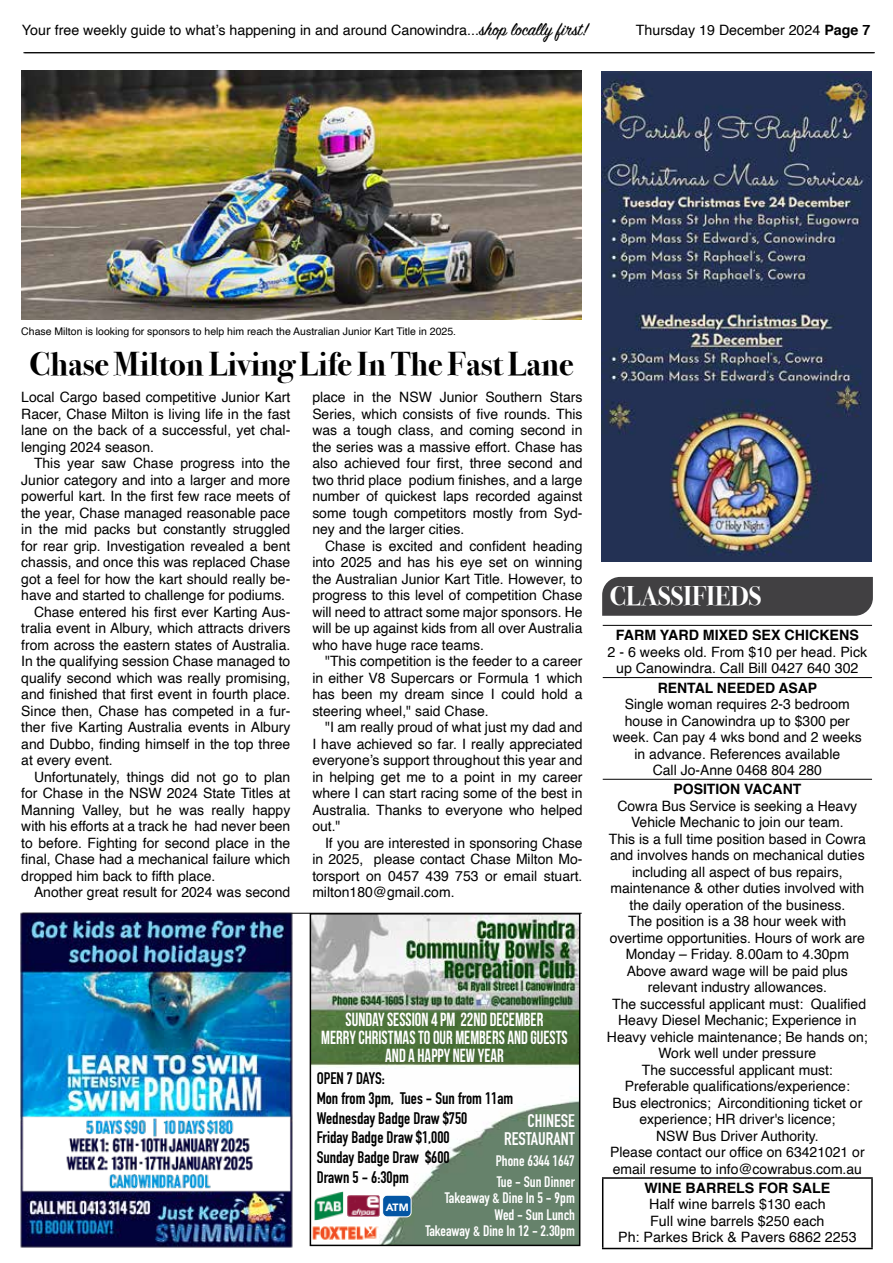
<style>
.page{position:relative;width:893px;height:1263px;background:#fff}
.page>*{position:absolute;margin:0;border:0;box-sizing:border-box;transform-origin:0 0}
.t1{font:700 33px "Bodoni Svty Two ITCTT";color:#000}
.t2{font:700 27px "Bodoni Svty Two ITCTT";color:#fff;scale:.95 1}
.t3{font:18.9px/18px "Bebas Neue";color:#fff;text-align:center;scale:.87 1}
.t4{font:700 18px/18px "DIN Condensed";color:#fff;text-align:right}
.t5{font:700 16.5px/19.8px "DIN Condensed";color:#000}
.t6{font:700 15px/16.5px "DIN Condensed";color:#fff}
.t7{font:14.25px/16.5px "Helvetica";color:#000;text-align:justify}
.t8{font:700 14.25px "Helvetica";color:#000}
.t9{font:10.5px "Helvetica";color:#000}
.t10{font:900 10.5px "Avenir";color:#fff}
.s1{font-family:"Sign Painter House Script";font-size:19.5px}
.s2{font-weight:700}
</style>
<div class="page">
<hr style="left:23px;top:52px;width:851px;height:1px;background:#000">
<hr style="left:24px;top:52px;width:851px;height:1px;background:#000">
<hr style="left:602px;top:1177px;width:271px;height:2px;background:#000">
<hr style="left:602px;top:1179px;width:1px;height:69px;background:#000">
<hr style="left:871px;top:1179px;width:2px;height:69px;background:#000">
<hr style="left:602px;top:1248px;width:271px;height:1px;background:#000">
<hr style="left:603px;top:677px;width:269px;height:1px;background:#000">
<hr style="left:603px;top:779px;width:269px;height:1px;background:#000">
<hr style="left:603px;top:625px;width:269px;height:1px;background:#000">
<div style="left:602px;top:577px;width:271px;height:39px;background:#414042"></div>
<img style="left:602px;top:71px;width:269px;height:490px">
<img style="left:21px;top:70px;width:561px;height:249px">
<hr style="left:22px;top:913px;width:560px;height:1px;background:#000">
<img style="left:313px;top:916px;width:264px;height:327px">
<div style="left:310px;top:913px;width:270px;height:333px;border:2px solid #000"></div>
<img style="left:314px;top:1191px;width:29px;height:29px">
<img style="left:312px;top:1224px;width:67px;height:17px">
<img style="left:347px;top:1196px;width:32px;height:21px">
<div style="left:383px;top:1195px;width:28px;height:22px;background:#0356a4;border-radius:5px"></div>
<div style="left:382px;top:1195px;width:29px;height:22px;border:1px solid #fff;border-radius:5px"></div>
<img style="left:20px;top:912px;width:277px;height:336px">
<p class="t7" style="left:22px;top:22px;width:568px">Your free weekly guide to what’s happening in and around Canowindra...<span class="s1">shop locally first!</span></p>
<p class="t7" style="left:636px;top:22px;width:236px">Thursday 19 December 2024 <span class="s2">Page 7</span></p>
<p class="t9" style="left:21px;top:323px;width:436px">Chase Milton is looking for sponsors to help him reach the Australian Junior Kart Title in 2025.</p>
<h1 class="t1" style="left:29px;top:336px;width:546px">Chase Milton Living Life In The Fast Lane</h1>
<p class="t7" style="left:21px;top:390px;width:271px">Local Cargo based competitive Junior Kart Racer, Chase Milton is living life in the fast lane on the back of a successful, yet chal&shy;lenging 2024 season.</p>
<p class="t7" style="left:34px;top:456px;width:258px">This year saw Chase progress into the</p>
<p class="t7" style="left:21px;top:472px;width:271px">Junior category and into a larger and more</p>
<p class="t7" style="left:21px;top:489px;width:271px">powerful kart. In the first few race meets of</p>
<p class="t7" style="left:21px;top:505px;width:271px">the year, Chase managed reasonable pace</p>
<p class="t7" style="left:21px;top:522px;width:271px">in the mid packs but constantly struggled</p>
<p class="t7" style="left:21px;top:538px;width:271px">for rear grip. Investigation revealed a bent</p>
<p class="t7" style="left:21px;top:555px;width:271px">chassis, and once this was replaced Chase</p>
<p class="t7" style="left:21px;top:571px;width:271px">got a feel for how the kart should really be-</p>
<p class="t7" style="left:21px;top:588px;width:265px">have and started to challenge for podiums.</p>
<p class="t7" style="left:34px;top:604px;width:258px">Chase entered his first ever Karting Aus-</p>
<p class="t7" style="left:21px;top:621px;width:271px">tralia event in Albury, which attracts drivers</p>
<p class="t7" style="left:21px;top:637px;width:271px">from across the eastern states of Australia.</p>
<p class="t7" style="left:21px;top:654px;width:271px">In the qualifying session Chase managed to</p>
<p class="t7" style="left:21px;top:670px;width:271px">qualify second which was really promising,</p>
<p class="t7" style="left:21px;top:687px;width:271px">and finished that first event in fourth place.</p>
<p class="t7" style="left:21px;top:703px;width:271px">Since then, Chase has competed in a fur-</p>
<p class="t7" style="left:21px;top:720px;width:271px">ther five Karting Australia events in Albury</p>
<p class="t7" style="left:21px;top:736px;width:271px">and Dubbo, finding himself in the top three</p>
<p class="t7" style="left:21px;top:753px;width:93px">at every event.</p>
<p class="t7" style="left:34px;top:769px;width:258px">Unfortunately, things did not go to plan</p>
<p class="t7" style="left:21px;top:786px;width:271px">for Chase in the NSW 2024 State Titles at</p>
<p class="t7" style="left:21px;top:802px;width:271px">Manning Valley, but he was really happy</p>
<p class="t7" style="left:21px;top:819px;width:271px">with his efforts at a track he had never been</p>
<p class="t7" style="left:21px;top:835px;width:271px">to before. Fighting for second place in the</p>
<p class="t7" style="left:21px;top:852px;width:271px">final, Chase had a mechanical failure which</p>
<p class="t7" style="left:21px;top:868px;width:196px">dropped him back to fifth place.</p>
<p class="t7" style="left:34px;top:885px;width:258px">Another great result for 2024 was second</p>
<p class="t7" style="left:312px;top:390px;width:272px">place in the NSW Junior Southern Stars Series, which consists of five rounds. This was a tough class, and coming second in the series was a massive effort. Chase has also achieved four first, three second and two thrid place podium finishes, and a large number of quickest laps recorded against some tough competitors mostly from Syd&shy;ney and the larger cities.</p>
<p class="t7" style="left:312px;top:538px;width:272px;text-indent:13px">Chase is excited and confident heading into 2025 and has his eye set on winning the Australian Junior Kart Title. However, to progress to this level of competition Chase will need to attract some major sponsors. He will be up against kids from all over Australia who have huge race teams.</p>
<p class="t7" style="left:312px;top:654px;width:272px;text-indent:13px">"This competition is the feeder to a career in either V8 Supercars or Formula 1 which has been my dream since I could hold a steering wheel," said Chase.</p>
<p class="t7" style="left:312px;top:720px;width:272px;text-indent:13px">"I am really proud of what just my dad and I have achieved so far. I really appreciated everyone’s support throughout this year and in helping get me to a point in my career where I can start racing some of the best in Australia. Thanks to everyone who helped out."</p>
<p class="t7" style="left:312px;top:835px;width:272px;text-indent:13px">If you are interested in sponsoring Chase in 2025, please contact Chase Milton Mo&shy;torsport on 0457 439 753 or email stuart. milton180@gmail.com.</p>
<h3 class="t3" style="left:321px;top:1010px;width:285px">SUNDAY SESSION 4 PM 22ND DECEMBER<br>MERRY CHRISTMAS TO OUR MEMBERS AND GUESTS<br>AND A HAPPY NEW YEAR</h3>
<p class="t5" style="left:317px;top:1068px;width:198px">OPEN 7 DAYS:<br>Mon from 3pm, Tues - Sun from 11am<br>Wednesday Badge Draw $750<br>Friday Badge Draw $1,000<br>Sunday Badge Draw $600<br>Drawn 5 - 6:30pm</p>
<p class="t4" style="left:504px;top:1111px;width:72px">CHINESE<br>RESTAURANT</p>
<p class="t6" style="left:496px;top:1150px;width:81px;line-height:21px">Phone 6344 1647<br>Tue - Sun Dinner</p>
<p class="t6" style="left:425px;top:1190px;width:151px;text-align:right">Takeaway &amp; Dine In 5 - 9pm<br>Wed - Sun Lunch<br>Takeaway &amp; Dine In 12 - 2.30pm</p>
<p class="t10" style="left:386px;top:1198px;width:24px">ATM</p>
<h2 class="t2" style="left:610px;top:574px;width:161px">CLASSIFIEDS</h2>
<p class="t8" style="left:616px;top:624px;width:245px">FARM YARD MIXED SEX CHICKENS</p>
<p class="t7" style="left:607px;top:644px;width:261px;text-align:center">2 - 6 weeks old. From $10 per head. Pick up Canowindra. Call Bill 0427 640 302</p>
<p class="t8" style="left:658px;top:676px;width:161px">RENTAL NEEDED ASAP</p>
<p class="t7" style="left:613px;top:696px;width:251px;text-align:center">Single woman requires 2-3 bedroom house in Canowindra up to $300 per week. Can pay 4 wks bond and 2 weeks in advance. References available<br>Call Jo-Anne 0468 804 280</p>
<p class="t8" style="left:673px;top:778px;width:129px">POSITION VACANT</p>
<p class="t7" style="left:607px;top:798px;width:262px;text-align:center">Cowra Bus Service is seeking a Heavy Vehicle Mechanic to join our team.<br>This is a full time position based in Cowra and involves hands on mechanical duties including all aspect of bus repairs, maintenance &amp; other duties involved with the daily operation of the business.<br>The position is a 38 hour week with overtime opportunities. Hours of work are Monday – Friday. 8.00am to 4.30pm Above award wage will be paid plus relevant industry allowances.<br>The successful applicant must: Qualified Heavy Diesel Mechanic; Experience in Heavy vehicle maintenance; Be hands on; Work well under pressure<br>The successful applicant must:<br>Preferable qualifications/experience:<br>Bus electronics; Airconditioning ticket or experience; HR driver's licence;<br>NSW Bus Driver Authority.<br>Please contact our office on 63421021 or email resume to info@cowrabus.com.au</p>
<p class="t8" style="left:644px;top:1176px;width:188px">WINE BARRELS FOR SALE</p>
<p class="t7" style="left:618px;top:1196px;width:240px;text-align:center">Half wine barrels $130 each<br>Full wine barrels $250 each<br>Ph: Parkes Brick &amp; Pavers 6862 2253</p>
</div>
